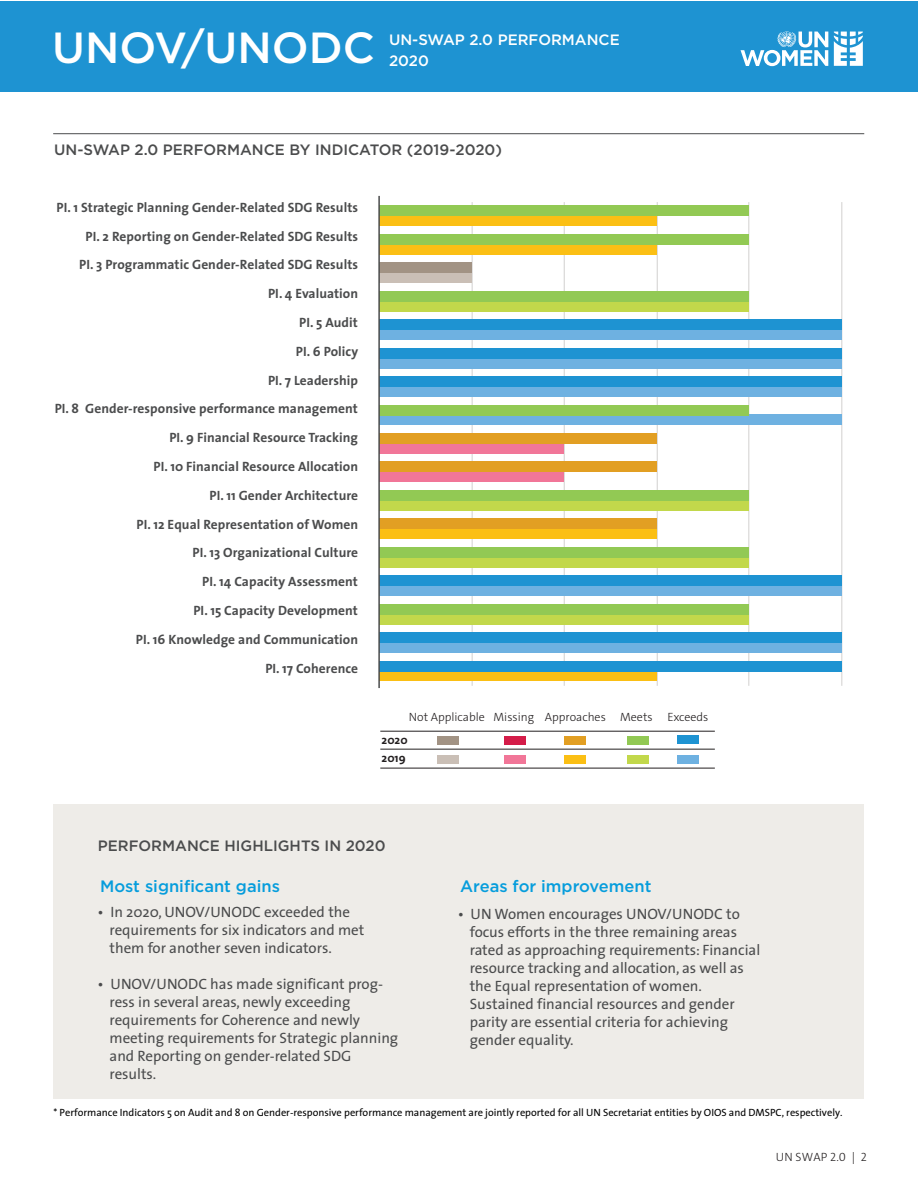
<style>
.page{position:relative;width:918px;height:1188px;background:#fff}
.page>*{position:absolute;margin:0;border:0;box-sizing:border-box;transform-origin:0 0}
.t1{font:500 43.5px "Gotham";color:#fff}
.t2{font:500 16.5px "Gotham";color:#069ddc}
.t3{font:15px/18px "The Sans";color:#4b4c4d}
.t4{font:500 15px "Gotham";color:#4b4c4d}
.t5{font:500 15px "Gotham";color:#fff}
.t6{font:700 13.5px/28.8px "The Sans";letter-spacing:.005em;color:#4b4c4d;text-align:right}
.t7{font:300 12px "The Sans C4 s";color:#231f20}
.t8{font:700 12px "The Sans";color:#231f20}
.t9{font:10.5px "The Sans";letter-spacing:-.005em;color:#000}
</style>
<div class="page">
<div style="left:53px;top:804px;width:810px;height:295px;background:#eeece8"></div>
<hr style="left:53px;top:133px;width:811px;height:1px;background:#4b4c4d">
<div style="left:0;top:1px;width:918px;height:90px;background:#1e93d2"></div>
<svg style="left:741px;top:31px;width:87px;height:35px"></svg>
<svg style="left:834px;top:32px;width:29px;height:34px"></svg>
<div style="left:437px;top:736px;width:22px;height:8px;background:#a29384"></div>
<div style="left:504px;top:736px;width:21px;height:8px;background:#d41d49"></div>
<div style="left:564px;top:736px;width:22px;height:8px;background:#e29f23"></div>
<div style="left:627px;top:736px;width:22px;height:8px;background:#92c954"></div>
<div style="left:678px;top:736px;width:21px;height:8px;background:#1e93d2"></div>
<div style="left:437px;top:755px;width:22px;height:8px;background:#cabfb6"></div>
<div style="left:504px;top:755px;width:21px;height:8px;background:#f17698"></div>
<div style="left:564px;top:755px;width:22px;height:8px;background:#fbbf14"></div>
<div style="left:627px;top:755px;width:22px;height:8px;background:#c2d84b"></div>
<div style="left:678px;top:755px;width:21px;height:8px;background:#6eb1e1"></div>
<hr style="left:380px;top:749px;width:335px;height:1px;background:#231f20">
<hr style="left:380px;top:731px;width:335px;height:1px;background:#231f20">
<hr style="left:380px;top:768px;width:335px;height:1px;background:#231f20">
<hr style="left:472px;top:202px;width:1px;height:484px;background:#dad9d8">
<hr style="left:564px;top:202px;width:1px;height:484px;background:#dad9d8">
<hr style="left:657px;top:202px;width:1px;height:484px;background:#dad9d8">
<hr style="left:748px;top:202px;width:1px;height:484px;background:#dad9d8">
<hr style="left:841px;top:202px;width:1px;height:484px;background:#dad9d8">
<div style="left:379px;top:216px;width:278px;height:10px;background:#fbbf14"></div>
<div style="left:379px;top:244px;width:278px;height:10px;background:#fbbf14"></div>
<div style="left:379px;top:273px;width:93px;height:10px;background:#cabfb6"></div>
<div style="left:379px;top:301px;width:370px;height:10px;background:#c2d84b"></div>
<div style="left:379px;top:329px;width:463px;height:11px;background:#6eb1e1"></div>
<div style="left:379px;top:358px;width:463px;height:10px;background:#6eb1e1"></div>
<div style="left:379px;top:386px;width:463px;height:11px;background:#6eb1e1"></div>
<div style="left:379px;top:415px;width:463px;height:10px;background:#6eb1e1"></div>
<div style="left:379px;top:443px;width:185px;height:10px;background:#f17698"></div>
<div style="left:379px;top:472px;width:185px;height:10px;background:#f17698"></div>
<div style="left:379px;top:500px;width:370px;height:10px;background:#c2d84b"></div>
<div style="left:379px;top:529px;width:278px;height:10px;background:#fbbf14"></div>
<div style="left:379px;top:557px;width:370px;height:10px;background:#c2d84b"></div>
<div style="left:379px;top:585px;width:463px;height:11px;background:#6eb1e1"></div>
<div style="left:379px;top:614px;width:370px;height:10px;background:#c2d84b"></div>
<div style="left:379px;top:642px;width:463px;height:11px;background:#6eb1e1"></div>
<div style="left:379px;top:671px;width:278px;height:10px;background:#fbbf14"></div>
<div style="left:379px;top:206px;width:370px;height:10px;background:#92c954"></div>
<div style="left:379px;top:234px;width:370px;height:10px;background:#92c954"></div>
<div style="left:379px;top:263px;width:93px;height:10px;background:#a29384"></div>
<div style="left:379px;top:291px;width:370px;height:10px;background:#92c954"></div>
<div style="left:379px;top:320px;width:463px;height:10px;background:#1e93d2"></div>
<div style="left:379px;top:348px;width:463px;height:10px;background:#1e93d2"></div>
<div style="left:379px;top:376px;width:463px;height:11px;background:#1e93d2"></div>
<div style="left:379px;top:405px;width:370px;height:10px;background:#92c954"></div>
<div style="left:379px;top:433px;width:278px;height:11px;background:#e29f23"></div>
<div style="left:379px;top:462px;width:278px;height:10px;background:#e29f23"></div>
<div style="left:379px;top:490px;width:370px;height:11px;background:#92c954"></div>
<div style="left:379px;top:519px;width:278px;height:10px;background:#e29f23"></div>
<div style="left:379px;top:547px;width:370px;height:10px;background:#92c954"></div>
<div style="left:379px;top:576px;width:463px;height:10px;background:#1e93d2"></div>
<div style="left:379px;top:604px;width:370px;height:10px;background:#92c954"></div>
<div style="left:379px;top:633px;width:463px;height:10px;background:#1e93d2"></div>
<div style="left:379px;top:661px;width:463px;height:10px;background:#1e93d2"></div>
<hr style="left:378px;top:196px;width:2px;height:492px;background:#4b4c4d">
<h1 class="t1" style="left:52px;top:20px;width:324px">UNOV/UNODC</h1>
<p class="t5" style="left:389px;top:30px;width:232px">UN-SWAP 2.0 PERFORMANCE</p>
<p class="t5" style="left:389px;top:51px;width:41px">2020</p>
<p class="t4" style="left:54px;top:140px;width:449px">UN-SWAP 2.0 PERFORMANCE BY INDICATOR (2019-2020)</p>
<p class="t6" style="left:55px;top:193px;width:305px">PI. 1 Strategic Planning Gender-Related SDG Results<br>PI. 2 Reporting on Gender-Related SDG Results<br>PI. 3 Programmatic Gender-Related SDG Results<br>PI. 4 Evaluation<br>PI. 5 Audit<br>PI. 6 Policy<br>PI. 7 Leadership<br>PI. 8 Gender-responsive performance management<br>PI. 9 Financial Resource Tracking<br>PI. 10 Financial Resource Allocation<br>PI. 11 Gender Architecture<br>PI. 12 Equal Representation of Women<br>PI. 13 Organizational Culture<br>PI. 14 Capacity Assessment<br>PI. 15 Capacity Development<br>PI. 16 Knowledge and Communication<br>PI. 17 Coherence</p>
<p class="t7" style="left:409px;top:709px;width:78px">Not Applicable</p>
<p class="t8" style="left:382px;top:730px;width:28px">2020</p>
<p class="t8" style="left:382px;top:748px;width:26px">2019</p>
<p class="t7" style="left:494px;top:709px;width:216px">Missing Approaches Meets Exceeds</p>
<p class="t4" style="left:98px;top:836px;width:289px">PERFORMANCE HIGHLIGHTS IN 2020</p>
<p class="t2" style="left:100px;top:875px;width:181px">Most significant gains</p>
<p class="t3" style="left:110px;top:903px;width:256px;text-indent:-12px">• In 2020, UNOV/UNODC exceeded the requirements for six indicators and met them for another seven indicators.</p>
<p class="t3" style="left:110px;top:975px;width:290px;text-indent:-12px">• UNOV/UNODC has made significant prog&shy;ress in several areas, newly exceeding requirements for Coherence and newly meeting requirements for Strategic planning and Reporting on gender-related SDG results.</p>
<p class="t2" style="left:460px;top:875px;width:193px">Areas for improvement</p>
<p class="t3" style="left:470px;top:904px;width:292px;text-indent:-12px">• UN Women encourages UNOV/UNODC to focus efforts in the three remaining areas rated as approaching requirements: Financial resource tracking and allocation, as well as the Equal representation of women.<br>Sustained financial resources and gender parity are essential criteria for achieving gender equality.</p>
<p class="t9" style="left:54px;top:1103px;width:790px">* Performance Indicators 5 on Audit and 8 on Gender-responsive performance management are jointly reported for all UN Secretariat entities by OIOS and DMSPC, respectively.</p>
<p class="t7" style="left:776px;top:1149px;width:92px">UN SWAP 2.0 | 2</p>
</div>
